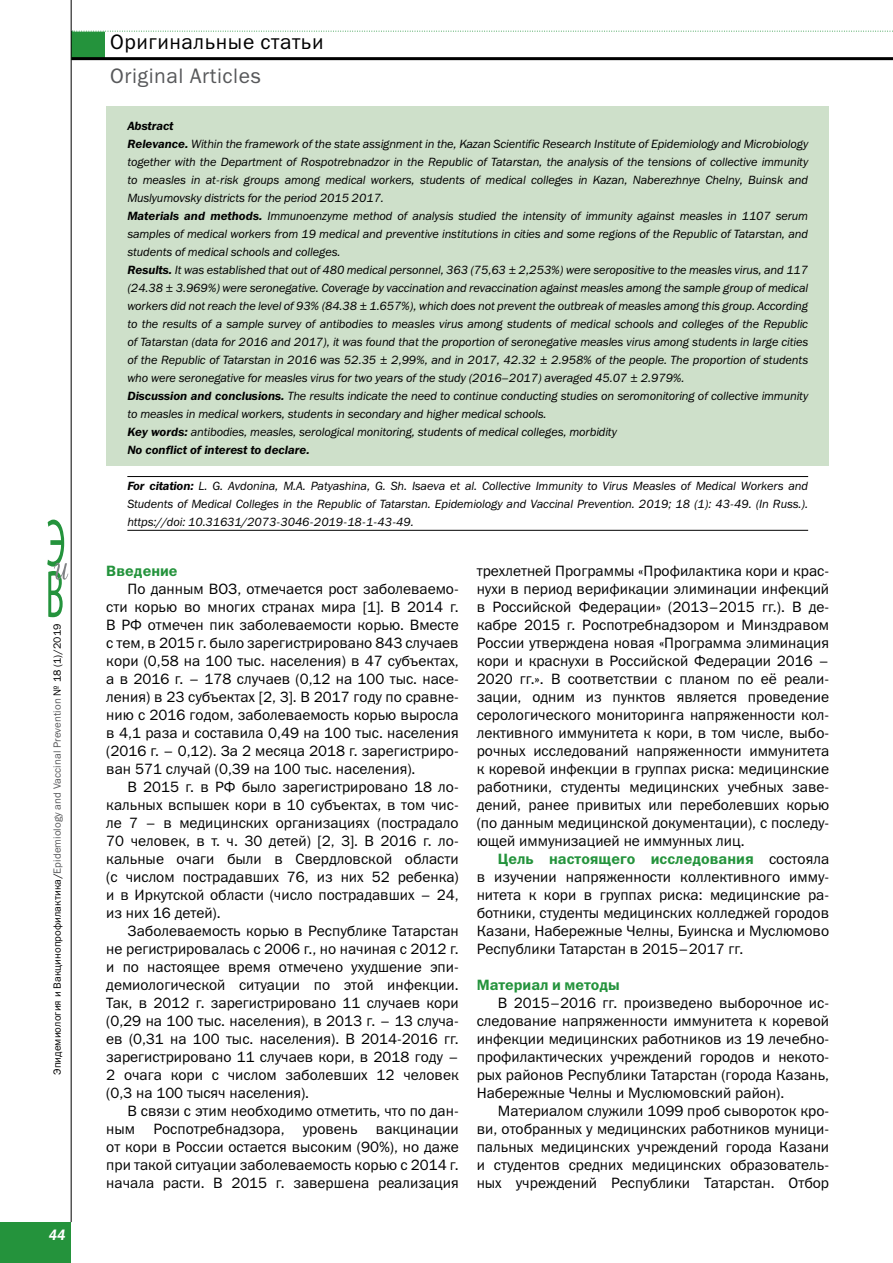
<style>
.page{position:relative;width:893px;height:1263px;background:#fff}
.page>*{position:absolute;margin:0;border:0;box-sizing:border-box;transform-origin:0 0}
.t1{font:21px "Franklin Gothic Book C";letter-spacing:.025em;color:#000}
.t2{font:21px "Franklin Gothic Book C";letter-spacing:.025em;color:#58595b}
.t3{font:15px/18px "Franklin Gothic Book C";color:#000;text-align:justify}
.t4{font:15px "Franklin Gothic Demi C";color:#24933c}
.t5{font:italic 15px "Franklin Gothic Demi C";color:#fff;scale:.9 1}
.t6{font:italic 12px/18px "Franklin Gothic Book C";letter-spacing:-.01em;color:#000}
.t7{font:italic 12px "Franklin Gothic Demi C";color:#000}
.t8{font:10.5px "Franklin Gothic Book C";letter-spacing:.005em;color:#000}
.s1{color:#58595b}
.s2{font-family:"Franklin Gothic Demi C"}
.s3{font-family:"Franklin Gothic Book C";color:#000}
</style>
<div class="page">
<div style="left:0;top:1222px;width:71px;height:41px;background:#24933c"></div>
<div style="left:71px;top:31px;width:34px;height:29px;background:#24933c"></div>
<svg style="left:72px;top:31px;width:821px;height:1px"></svg>
<hr style="left:72px;top:57px;width:821px;height:3px;background:#000">
<svg style="left:47px;top:520px;width:21px;height:97px"></svg>
<hr style="left:71px;top:0;width:1px;height:1222px;background:#000">
<div style="left:106px;top:106px;width:723px;height:360px;background:#cee0ca"></div>
<hr style="left:127px;top:476px;width:681px;height:1px;background:#000">
<hr style="left:127px;top:530px;width:681px;height:1px;background:#000">
<p class="t8" style="left:51px;top:1075px;width:452px;rotate:-90deg">Эпидемиология и Вакцинопрофилактика/<span class="s1">Epidemiology and Vaccinal Prevention</span> № 18 (1)/2019</p>
<p class="t5" style="left:49px;top:1226px;width:20px">44</p>
<h1 class="t1" style="left:110px;top:31px;width:215px">Оригинальные статьи</h1>
<h1 class="t2" style="left:110px;top:64px;width:152px">Original Articles</h1>
<p class="t7" style="left:127px;top:119px;width:48px">Abstract</p>
<p class="t6" style="left:127px;top:134px;width:682px"><span class="s2">Relevance.</span> Within the framework of the state assignment in the, Kazan Scientific Research Institute of Epidemiology and Microbiology together with the Department of Rospotrebnadzor in the Republic of Tatarstan, the analysis of the tensions of collective immunity to measles in at-risk groups among medical workers, students of medical colleges in Kazan, Naberezhnye Chelny, Buinsk and Muslyumovsky districts for the period 2015‒2017.<br><span class="s2">Materials and methods.</span> Immunoenzyme method of analysis studied the intensity of immunity against measles in 1107 serum samples of medical workers from 19 medical and preventive institutions in cities and some regions of the Republic of Tatarstan, and students of medical schools and colleges.<br><span class="s2">Results.</span> It was established that out of 480 medical personnel, 363 (75,63 ± 2,253%) were seropositive to the measles virus, and 117 (24.38 ± 3.969%) were seronegative. Coverage by vaccination and revaccination against measles among the sample group of medical workers did not reach the level of 93% (84.38 ± 1.657%), which does not prevent the outbreak of measles among this group. According to the results of a sample survey of antibodies to measles virus among students of medical schools and colleges of the Republic of Tatarstan (data for 2016 and 2017), it was found that the proportion of seronegative measles virus among students in large cities of the Republic of Tatarstan in 2016 was 52.35 ± 2,99%, and in 2017, 42.32 ± 2.958% of the people. The proportion of students who were seronegative for measles virus for two years of the study (2016–2017) averaged 45.07 ± 2.979%.<br><span class="s2">Discussion and conclusions.</span> The results indicate the need to continue conducting studies on seromonitoring of collective immunity to measles in medical workers, students in secondary and higher medical schools.<br><span class="s2">Key words:</span> antibodies, measles, serological monitoring, students of medical colleges, morbidity</p>
<p class="t7" style="left:127px;top:443px;width:184px">No conflict of interest to declare.</p>
<p class="t6" style="left:127px;top:476px;width:682px;text-align:justify"><span class="s2">For citation:</span> L. G. Avdonina, M.A. Patyashina, G. Sh. Isaeva et al. Collective Immunity to Virus Measles of Medical Workers and Students of Medical Colleges in the Republic of Tatarstan. Epidemiology and Vaccinal Prevention. 2019; 18 (1): 43-49. (In Russ.). https://doi: 10.31631/2073-3046-2019-18-1-43-49.</p>
<p class="t4" style="left:106px;top:562px;width:73px">Введение</p>
<p class="t3" style="left:106px;top:580px;width:354px;text-indent:21px">По данным ВОЗ, отмечается рост заболеваемо&shy;сти корью во многих странах мира [1]. В 2014 г.<br>В РФ отмечен пик заболеваемости корью. Вместе с тем, в 2015 г. было зарегистрировано 843 случаев кори (0,58 на 100 тыс. населения) в 47 субъектах, а в 2016 г. – 178 случаев (0,12 на 100 тыс. насе&shy;ления) в 23 субъектах [2, 3]. В 2017 году по сравне&shy;нию с 2016 годом, заболеваемость корью выросла в 4,1 раза и составила 0,49 на 100 тыс. населения (2016 г. – 0,12). За 2 месяца 2018 г. зарегистриро&shy;ван 571 случай (0,39 на 100 тыс. населения).</p>
<p class="t3" style="left:106px;top:778px;width:354px;text-indent:21px">В 2015 г. в РФ было зарегистрировано 18 ло&shy;кальных вспышек кори в 10 субъектах, в том чис&shy;ле 7 – в медицинских организациях (пострадало 70 человек, в т. ч. 30 детей) [2, 3]. В 2016 г. ло&shy;кальные очаги были в Свердловской области (с числом пострадавших 76, из них 52 ребенка) и в Иркутской области (число пострадавших – 24, из них 16 детей).</p>
<p class="t3" style="left:106px;top:922px;width:354px;text-indent:21px">Заболеваемость корью в Республике Татарстан не регистрировалась с 2006 г., но начиная с 2012 г. и по настоящее время отмечено ухудшение эпи&shy;демиологической ситуации по этой инфекции.<br>Так, в 2012 г. зарегистрировано 11 случаев кори (0,29 на 100 тыс. населения), в 2013 г. – 13 случа&shy;ев (0,31 на 100 тыс. населения). В 2014-2016 гг. зарегистрировано 11 случаев кори, в 2018 году – 2 очага кори с числом заболевших 12 человек (0,3 на 100 тысяч населения).</p>
<p class="t3" style="left:106px;top:1102px;width:354px;text-indent:21px">В связи с этим необходимо отметить, что по дан&shy;ным Роспотребнадзора, уровень вакцинации от кори в России остается высоким (90%), но даже при такой ситуации заболеваемость корью с 2014 г. начала расти. В 2015 г. завершена реализация</p>
<p class="t3" style="left:477px;top:562px;width:354px">трехлетней Программы «Профилактика кори и крас&shy;нухи в период верификации элиминации инфекций в Российской Федерации» (2013–2015 гг.). В де&shy;кабре 2015 г. Роспотребнадзором и Минздравом России утверждена новая «Программа элиминация кори и краснухи в Российской Федерации 2016 – 2020 гг.». В соответствии с планом по её реали&shy;зации, одним из пунктов является проведение серологического мониторинга напряженности кол&shy;лективного иммунитета к кори, в том числе, выбо&shy;рочных исследований напряженности иммунитета к коревой инфекции в группах риска: медицинские работники, студенты медицинских учебных заве&shy;дений, ранее привитых или переболевших корью (по данным медицинской документации), с последу&shy;ющей иммунизацией не иммунных лиц.</p>
<p class="t4" style="left:498px;top:850px;width:333px">Цель настоящего исследования <span class="s3">состояла</span></p>
<p class="t3" style="left:477px;top:868px;width:354px">в изучении напряженности коллективного имму&shy;нитета к кори в группах риска: медицинские ра&shy;ботники, студенты медицинских колледжей городов Казани, Набережные Челны, Буинска и Муслюмово Республики Татарстан в 2015–2017 гг.</p>
<p class="t4" style="left:477px;top:976px;width:145px">Материал и методы</p>
<p class="t3" style="left:477px;top:994px;width:354px;text-indent:21px">В 2015–2016 гг. произведено выборочное ис&shy;следование напряженности иммунитета к коревой инфекции медицинских работников из 19 лечебно&shy;профилактических учреждений городов и некото&shy;рых районов Республики Татарстан (города Казань, Набережные Челны и Муслюмовский район).</p>
<p class="t3" style="left:477px;top:1102px;width:354px;text-indent:21px">Материалом служили 1099 проб сывороток кро&shy;ви, отобранных у медицинских работников муници&shy;пальных медицинских учреждений города Казани и студентов средних медицинских образователь&shy;ных учреждений Республики Татарстан. Отбор</p>
</div>
